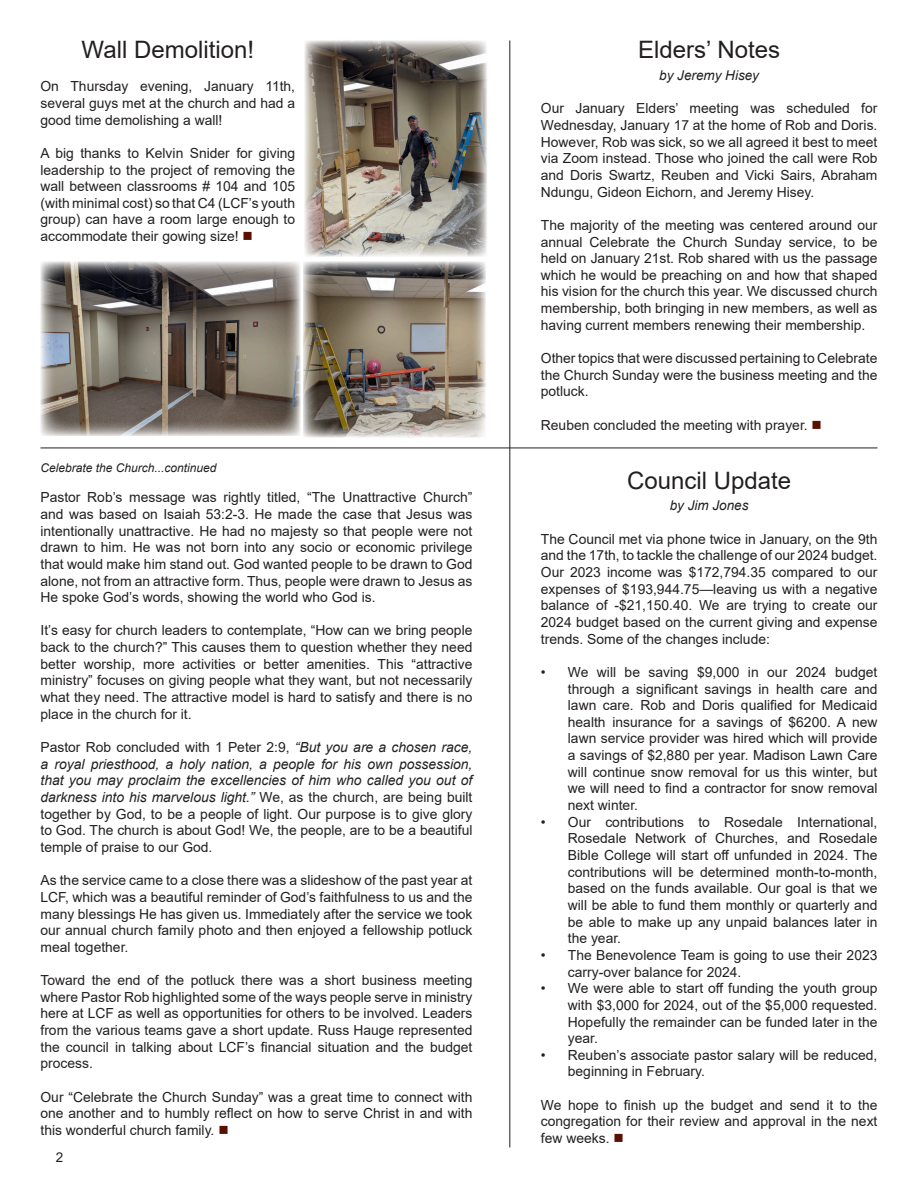
<style>
.page{position:relative;width:918px;height:1188px;background:#fff}
.page>*{position:absolute;margin:0;border:0;box-sizing:border-box;transform-origin:0 0}
.body_text{font:24px "Arial";color:#231f20}
.body_text-2{font:13.8px/16.6px "Arial";color:#231f20;text-align:justify}
.by_author{font:italic 13.5px "Arial";color:#231f20}
.t1{font:13.5px "Arial";color:#231f20}
.Continued_FROM{font:italic 12px "Arial";color:#231f20}
.s1{color:#5a1000}
.s2{font-style:italic}
</style>
<div class="page">
<hr style="left:510px;top:40px;width:1px;height:1108px;background:#231f20">
<hr style="left:40px;top:448px;width:838px;height:1px;background:#231f20">
<img style="left:303px;top:262px;width:182px;height:175px">
<img style="left:304px;top:40px;width:183px;height:216px">
<img style="left:40px;top:262px;width:260px;height:174px">
<p class="body_text" style="left:82px;top:33px;width:174px">Wall Demolition!</p>
<p class="body_text-2" style="left:40px;top:78px;width:256px">On Thursday evening, January 11th, several guys met at the church and had a good time demolishing a wall!</p>
<p class="body_text-2" style="left:40px;top:145px;width:256px">A big thanks to Kelvin Snider for giving leadership to the project of removing the wall between classrooms # 104 and 105 (with minimal cost) so that C4 (LCF’s youth group) can have a room large enough to accommodate their gowing size! <span class="s1">■</span></p>
<p class="Continued_FROM" style="left:40px;top:460px;width:178px">Celebrate the Church...continued</p>
<p class="body_text-2" style="left:40px;top:489px;width:433px">Pastor Rob’s message was rightly titled, “The Unattractive Church” and was based on Isaiah 53:2-3. He made the case that Jesus was intentionally unattractive. He had no majesty so that people were not drawn to him. He was not born into any socio or economic privilege that would make him stand out. God wanted people to be drawn to God alone, not from an attractive form. Thus, people were drawn to Jesus as He spoke God’s words, showing the world who God is.</p>
<p class="body_text-2" style="left:40px;top:622px;width:434px">It’s easy for church leaders to contemplate, “How can we bring people back to the church?” This causes them to question whether they need better worship, more activities or better amenities. This “attractive ministry” focuses on giving people what they want, but not necessarily what they need. The attractive model is hard to satisfy and there is no place in the church for it.</p>
<p class="body_text-2" style="left:40px;top:739px;width:434px">Pastor Rob concluded with 1 Peter 2:9, <span class="s2">“But you are a chosen race, a royal priesthood, a holy nation, a people for his own possession, that you may proclaim the excellencies of him who called you out of darkness into his marvelous light.”</span> We, as the church, are being built together by God, to be a people of light. Our purpose is to give glory to God. The church is about God! We, the people, are to be a beautiful temple of praise to our God.</p>
<p class="body_text-2" style="left:40px;top:872px;width:433px">As the service came to a close there was a slideshow of the past year at LCF, which was a beautiful reminder of God’s faithfulness to us and the many blessings He has given us. Immediately after the service we took our annual church family photo and then enjoyed a fellowship potluck meal together.</p>
<p class="body_text-2" style="left:40px;top:972px;width:433px">Toward the end of the potluck there was a short business meeting where Pastor Rob highlighted some of the ways people serve in ministry here at LCF as well as opportunities for others to be involved. Leaders from the various teams gave a short update. Russ Hauge represented the council in talking about LCF’s financial situation and the budget process.</p>
<p class="body_text-2" style="left:40px;top:1088px;width:433px">Our “Celebrate the Church Sunday” was a great time to connect with one another and to humbly reflect on how to serve Christ in and with this wonderful church family. <span class="s1">■</span></p>
<p class="t1" style="left:56px;top:1148px;width:9px">2</p>
<p class="body_text" style="left:638px;top:33px;width:143px">Elders’ Notes</p>
<p class="by_author" style="left:659px;top:66px;width:101px">by Jeremy Hisey</p>
<p class="body_text-2" style="left:541px;top:100px;width:338px">Our January Elders’ meeting was scheduled for Wednesday, January 17 at the home of Rob and Doris.<br>However, Rob was sick, so we all agreed it best to meet via Zoom instead. Those who joined the call were Rob and Doris Swartz, Reuben and Vicki Sairs, Abraham Ndungu, Gideon Eichorn, and Jeremy Hisey.</p>
<p class="body_text-2" style="left:541px;top:217px;width:338px">The majority of the meeting was centered around our annual Celebrate the Church Sunday service, to be held on January 21st. Rob shared with us the passage which he would be preaching on and how that shaped his vision for the church this year. We discussed church membership, both bringing in new members, as well as having current members renewing their membership.</p>
<p class="body_text-2" style="left:541px;top:350px;width:338px">Other topics that were discussed pertaining to Celebrate the Church Sunday were the business meeting and the potluck.</p>
<p class="body_text-2" style="left:541px;top:416px;width:283px">Reuben concluded the meeting with prayer. <span class="s1">■</span></p>
<p class="body_text" style="left:627px;top:464px;width:166px">Council Update</p>
<p class="by_author" style="left:670px;top:497px;width:80px">by Jim Jones</p>
<p class="body_text-2" style="left:541px;top:530px;width:338px">The Council met via phone twice in January, on the 9th and the 17th, to tackle the challenge of our 2024 budget.<br>Our 2023 income was $172,794.35 compared to our expenses of $193,944.75—leaving us with a negative balance of -$21,150.40. We are trying to create our 2024 budget based on the current giving and expense trends. Some of the changes include:</p>
<p class="body_text-2" style="left:568px;top:664px;width:311px;text-indent:-27px">• We will be saving $9,000 in our 2024 budget through a significant savings in health care and lawn care. Rob and Doris qualified for Medicaid health insurance for a savings of $6200. A new lawn service provider was hired which will provide a savings of $2,880 per year. Madison Lawn Care will continue snow removal for us this winter, but we will need to find a contractor for snow removal next winter.</p>
<p class="body_text-2" style="left:568px;top:813px;width:311px;text-indent:-27px">• Our contributions to Rosedale International, Rosedale Network of Churches, and Rosedale Bible College will start off unfunded in 2024. The contributions will be determined month-to-month, based on the funds available. Our goal is that we will be able to fund them monthly or quarterly and be able to make up any unpaid balances later in the year.</p>
<p class="body_text-2" style="left:568px;top:947px;width:311px;text-indent:-27px">• The Benevolence Team is going to use their 2023 carry-over balance for 2024.</p>
<p class="body_text-2" style="left:568px;top:980px;width:311px;text-indent:-27px">• We were able to start off funding the youth group with $3,000 for 2024, out of the $5,000 requested.<br>Hopefully the remainder can be funded later in the year.</p>
<p class="body_text-2" style="left:568px;top:1047px;width:311px;text-indent:-27px">• Reuben’s associate pastor salary will be reduced, beginning in February.</p>
<p class="body_text-2" style="left:541px;top:1097px;width:338px">We hope to finish up the budget and send it to the congregation for their review and approval in the next few weeks. <span class="s1">■</span></p>
</div>
